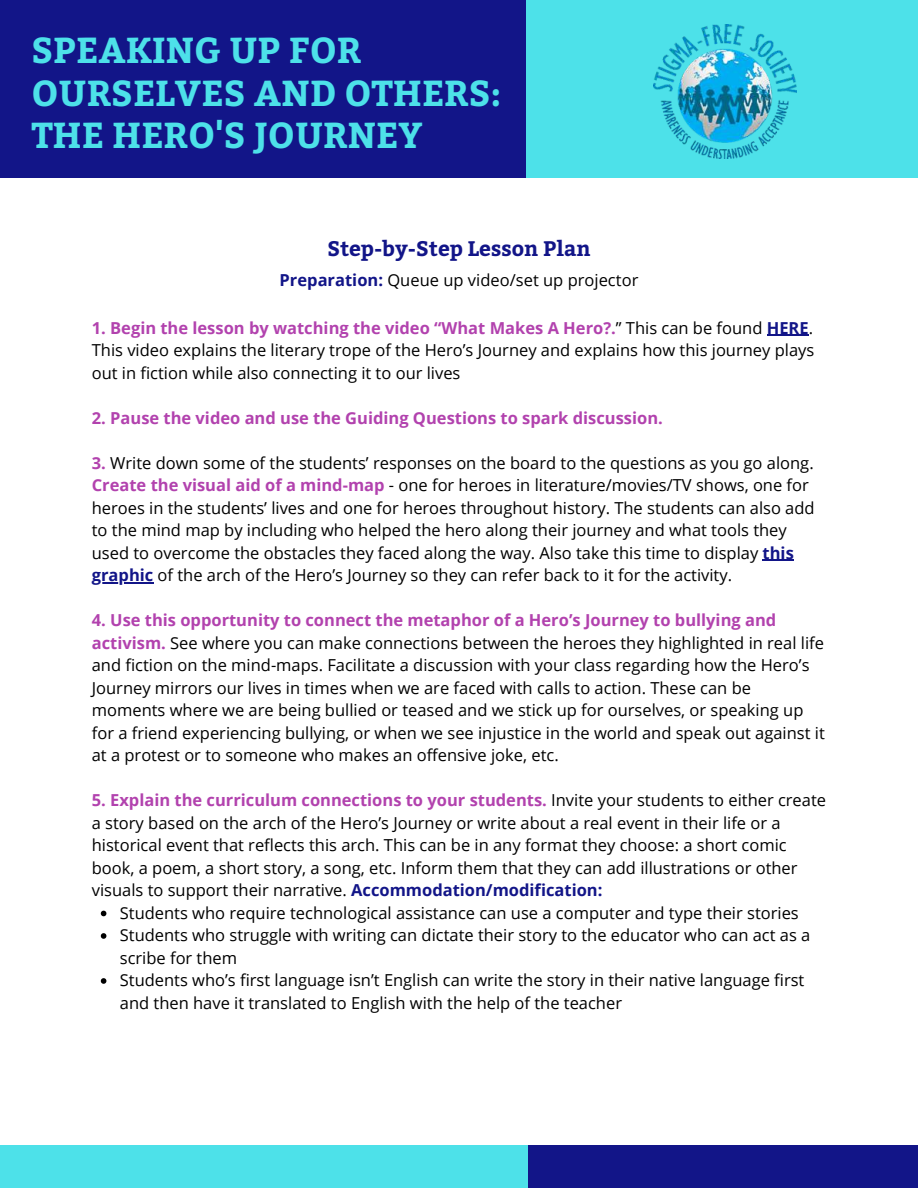
<style>
.page{position:relative;width:918px;height:1188px;background:#fff}
.page>*{position:absolute;margin:0;border:0;box-sizing:border-box;transform-origin:0 0}
.t1{font:700 36px/42.8px "Bitter";color:#4de1e9}
.t2{font:700 21px "Bitter";color:#121588}
.t3{font:16.5px/22.5px "Open Sans";color:#000}
.t4{font:700 16.5px "Open Sans";color:#b242ae}
.s1{font-weight:700;color:#121588}
.s2{font-weight:700;color:#b242ae}
</style>
<div class="page">
<div style="left:525px;top:0;width:393px;height:178px;background:#4de1e9"></div>
<div style="left:0;top:0;width:525px;height:178px;background:#121588"></div>
<div style="left:525px;top:1145px;width:393px;height:43px;background:#121588"></div>
<div style="left:0;top:1145px;width:528px;height:43px;background:#4de1e9"></div>
<img style="left:653px;top:25px;width:143px;height:134px">
<svg style="left:101px;top:911px;width:5px;height:5px"></svg>
<svg style="left:101px;top:933px;width:5px;height:6px"></svg>
<svg style="left:101px;top:978px;width:5px;height:6px"></svg>
<hr style="left:767px;top:335px;width:42px;height:1px;background:#121588">
<hr style="left:763px;top:560px;width:31px;height:1px;background:#121588">
<hr style="left:92px;top:582px;width:61px;height:1px;background:#121588">
<h1 class="t1" style="left:31px;top:29px;width:472px">SPEAKING UP FOR<br>OURSELVES AND OTHERS:<br>THE HERO'S JOURNEY</h1>
<p class="t2" style="left:327px;top:236px;width:265px">Step-by-Step Lesson Plan</p>
<p class="t3" style="left:280px;top:269px;width:360px"><span class="s1">Preparation:</span> Queue up video/set up projector</p>
<p class="t3" style="left:92px;top:316px;width:724px;text-align:justify"><span class="s2">1. Begin the lesson by watching the video “What Makes A Hero?.</span>” This can be found <span class="s1">HERE</span>.<br>This video explains the literary trope of the Hero’s Journey and explains how this journey plays out in fiction while also connecting it to our lives</p>
<p class="t4" style="left:92px;top:406px;width:573px">2. Pause the video and use the Guiding Questions to spark discussion.</p>
<p class="t3" style="left:92px;top:451px;width:724px"><span class="s2">3.</span> Write down some of the students’ responses on the board to the questions as you go along.<br><span class="s2">Create the visual aid of a mind-map</span> - one for heroes in literature/movies/TV shows, one for heroes in the students’ lives and one for heroes throughout history. The students can also add to the mind map by including who helped the hero along their journey and what tools they used to overcome the obstacles they faced along the way. Also take this time to display <span class="s1">this graphic</span> of the arch of the Hero’s Journey so they can refer back to it for the activity.</p>
<p class="t3" style="left:92px;top:608px;width:735px"><span class="s2">4. Use this opportunity to connect the metaphor of a Hero’s Journey to bullying and activism.</span> See where you can make connections between the heroes they highlighted in real life and fiction on the mind-maps. Facilitate a discussion with your class regarding how the Hero’s Journey mirrors our lives in times when we are faced with calls to action. These can be moments where we are being bullied or teased and we stick up for ourselves, or speaking up for a friend experiencing bullying, or when we see injustice in the world and speak out against it at a protest or to someone who makes an offensive joke, etc.</p>
<p class="t3" style="left:92px;top:788px;width:736px"><span class="s2">5. Explain the curriculum connections to your students.</span> Invite your students to either create a story based on the arch of the Hero’s Journey or write about a real event in their life or a historical event that reflects this arch. This can be in any format they choose: a short comic book, a poem, a short story, a song, etc. Inform them that they can add illustrations or other visuals to support their narrative. <span class="s1">Accommodation/modification:</span></p>
<p class="t3" style="left:120px;top:901px;width:692px">Students who require technological assistance can use a computer and type their stories Students who struggle with writing can dictate their story to the educator who can act as a scribe for them<br>Students who’s first language isn’t English can write the story in their native language first and then have it translated to English with the help of the teacher</p>
</div>
